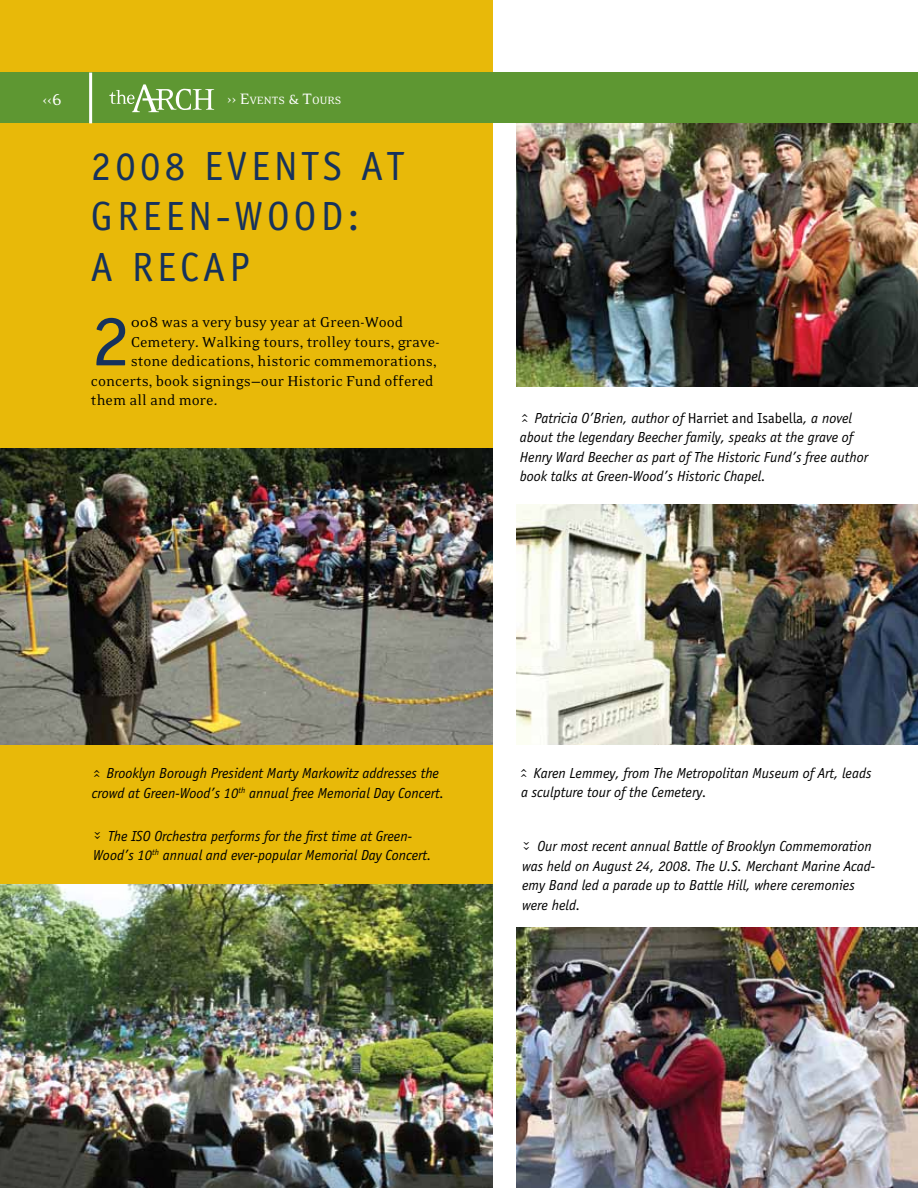
<style>
.page{position:relative;width:918px;height:1188px;background:#fff}
.page>*{position:absolute;margin:0;border:0;box-sizing:border-box;transform-origin:0 0}
.t1{font:74.4px "Officina Sans";color:#16325c;scale:1.1 1}
.t2{font:42px/50.4px "Officina Sans";letter-spacing:.1em;color:#16325c}
.t3{font:18px "Eidetic Neo";color:#000}
.t4{font:18px "Eidetic Neo";color:#fff}
.t5{font:16.5px "Eidetic Neo";color:#000}
.t6{font:italic 15px/19.5px "Officina Sans";color:#000}
.t7{font:12.15px "Eidetic Neo";color:#fff}
.s1{font-size:17.25px}
.s2{font-style:normal}
</style>
<div class="page">
<div style="left:0;top:0;width:492px;height:1188px;background:#e8b909"></div>
<img style="left:516px;top:123px;width:402px;height:263px">
<img style="left:516px;top:504px;width:402px;height:240px">
<img style="left:0;top:449px;width:492px;height:295px">
<img style="left:0;top:885px;width:492px;height:303px">
<img style="left:516px;top:927px;width:402px;height:261px">
<div style="left:0;top:73px;width:918px;height:50px;background:#5e9732"></div>
<hr style="left:89px;top:73px;width:3px;height:50px;background:#fff">
<svg style="left:109px;top:84px;width:105px;height:28px"></svg>
<p class="t4" style="left:43px;top:90px;width:21px">‹‹6</p>
<p class="t7" style="left:227px;top:95px;width:116px"><span class="s1">›› E</span>VENTS <span class="s1">&amp; T</span>OURS</p>
<h2 class="t2" style="left:91px;top:141px;width:206px">2008 EVENTS</h2>
<h2 class="t2" style="left:361px;top:141px;width:41px">AT</h2>
<h2 class="t2" style="left:91px;top:192px;width:270px">GREEN-WOOD:<br>A RECAP</h2>
<h1 class="t1" style="left:91px;top:299px;width:38px">2</h1>
<p class="t5" style="left:131px;top:314px;width:274px">008 was a very busy year at Green-Wood</p>
<p class="t5" style="left:131px;top:333px;width:310px">Cemetery. Walking tours, trolley tours, grave-</p>
<p class="t5" style="left:131px;top:353px;width:308px">stone dedications, historic commemorations,</p>
<p class="t5" style="left:91px;top:372px;width:344px">concerts, book signings—our Historic Fund offered</p>
<p class="t5" style="left:91px;top:392px;width:128px">them all and more.</p>
<p class="t6" style="left:520px;top:409px;width:350px;text-indent:15px">Patricia O’Brien, author of <span class="s2">H ARRIET AND ISABELLA</span>, a novel about the legendary Beecher family, speaks at the grave of Henry Ward Beecher as part of The Historic Fund’s free author book talks at Green-Wood’s Historic Chapel.</p>
<p class="t3" style="left:514px;top:423px;width:11px;rotate:-90deg">››</p>
<p class="t3" style="left:86px;top:778px;width:11px;rotate:-90deg">››</p>
<p class="t6" style="left:521px;top:764px;width:352px;text-indent:12px">Karen Lemmey, from The Metropolitan Museum of Art, leads a sculpture tour of the Cemetery.</p>
<p class="t6" style="left:92px;top:764px;width:354px;text-indent:15px">Brooklyn Borough President Marty Markowitz addresses the crowd at Green-Wood’s 10<sup>th</sup> annual free Memorial Day Concert.</p>
<p class="t3" style="left:513px;top:778px;width:11px;rotate:-90deg">››</p>
<p class="t6" style="left:93px;top:826px;width:340px;text-align:center">The ISO Orchestra performs for the first time at Green-<br>Wood’s 10<sup>th</sup> annual and ever-popular Memorial Day Concert.</p>
<p class="t3" style="left:108px;top:831px;width:11px;rotate:90deg">››</p>
<p class="t6" style="left:522px;top:837px;width:355px;text-indent:15px">Our most recent annual Battle of Brooklyn Commemoration was held on August 24, 2008. The U.S. Merchant Marine Acad&shy;emy Band led a parade up to Battle Hill, where ceremonies were held.</p>
<p class="t3" style="left:537px;top:841px;width:11px;rotate:90deg">››</p>
</div>
